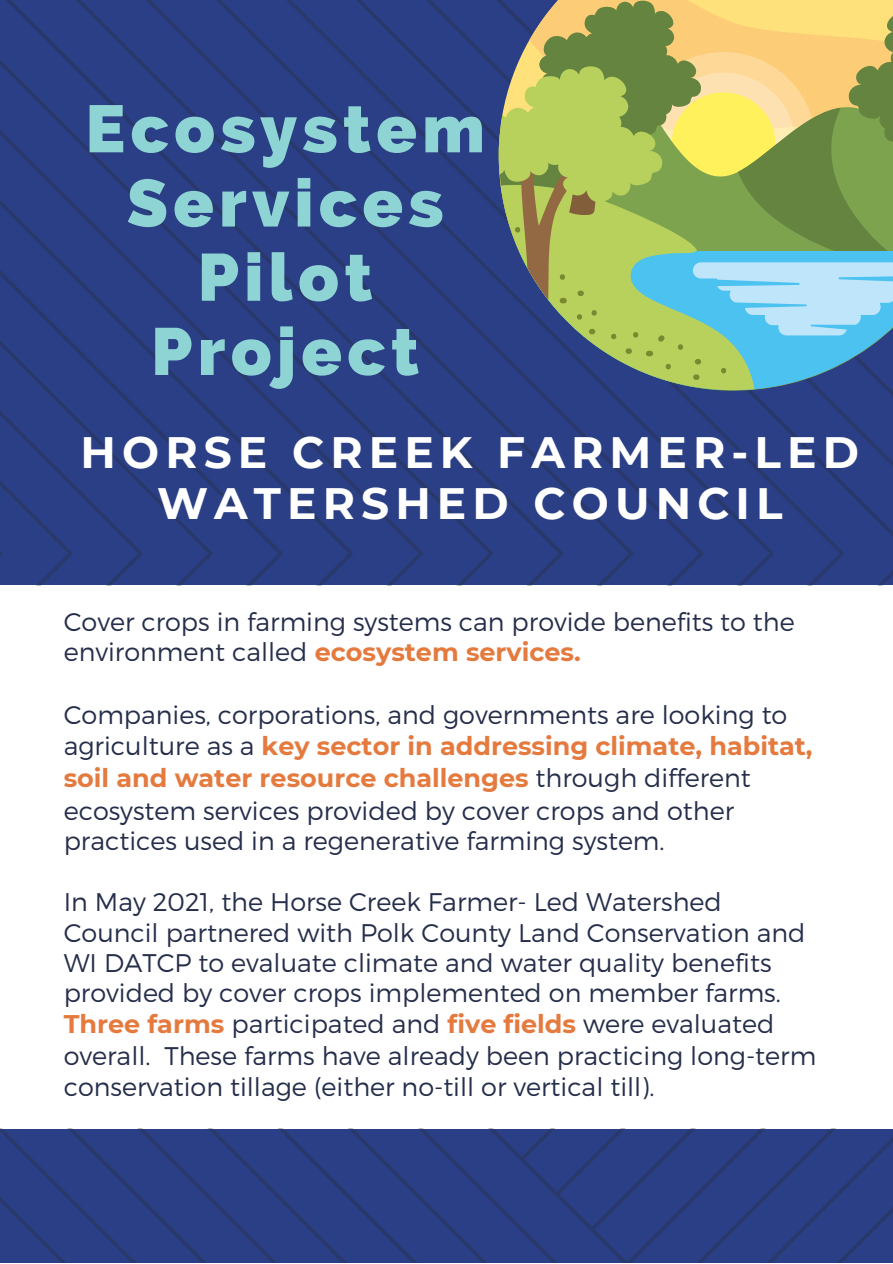
<style>
.page{position:relative;width:893px;height:1264px;background:#fff}
.page>*{position:absolute;margin:0;border:0;box-sizing:border-box;transform-origin:0 0}
.t1{font:800 66.45px/74.2px "Raleway";letter-spacing:.08em;color:#8fd4d4;text-align:center}
.t2{font:700 43.8px/50.6px "Montserrat";letter-spacing:.14em;color:#fff;text-align:center}
.t3{font:300 25.5px/30.3px "Montserrat";color:#252e4a}
.s1{font-weight:700;color:#e57a3e}
</style>
<div class="page">
<img style="left:0;top:0;width:892px;height:585px">
<svg style="left:754px;top:380px;width:138px;height:10px"></svg>
<svg style="left:500px;top:380px;width:254px;height:10px;background:#4f6679"></svg>
<svg style="left:498px;top:1px;width:394px;height:379px;background:#99b078"></svg>
<img style="left:0;top:1128px;width:892px;height:134px">
<h1 class="t1" style="left:85px;top:92px;width:401px">Ecosystem<br>Services<br>Pilot<br>Project</h1>
<h2 class="t2" style="left:81px;top:427px;width:780px">HORSE CREEK FARMER-LED<br>WATERSHED COUNCIL</h2>
<p class="t3" style="left:64px;top:605px;width:732px">Cover crops in farming systems can provide benefits to the environment called <span class="s1">ecosystem services.</span></p>
<p class="t3" style="left:64px;top:699px;width:750px">Companies, corporations, and governments are looking to agriculture as a <span class="s1">key sector in addressing climate, habitat,</span></p>
<p class="t3" style="left:64px;top:760px;width:688px;line-height:32.5px"><span class="s1">soil and water resource challenges</span> through different ecosystem services provided by cover crops and other</p>
<p class="t3" style="left:64px;top:825px;width:602px">practices used in a regenerative farming system.</p>
<p class="t3" style="left:64px;top:885px;width:743px">In May 2021, the Horse Creek Farmer- Led Watershed Council partnered with Polk County Land Conservation and WI DATCP to evaluate climate and water quality benefits provided by cover crops implemented on member farms.<br><span class="s1">Three farms</span> participated and <span class="s1">five fields</span> were evaluated</p>
<p class="t3" style="left:64px;top:1039px;width:754px">overall. These farms have already been practicing long-term conservation tillage (either no-till or vertical till).</p>
</div>
